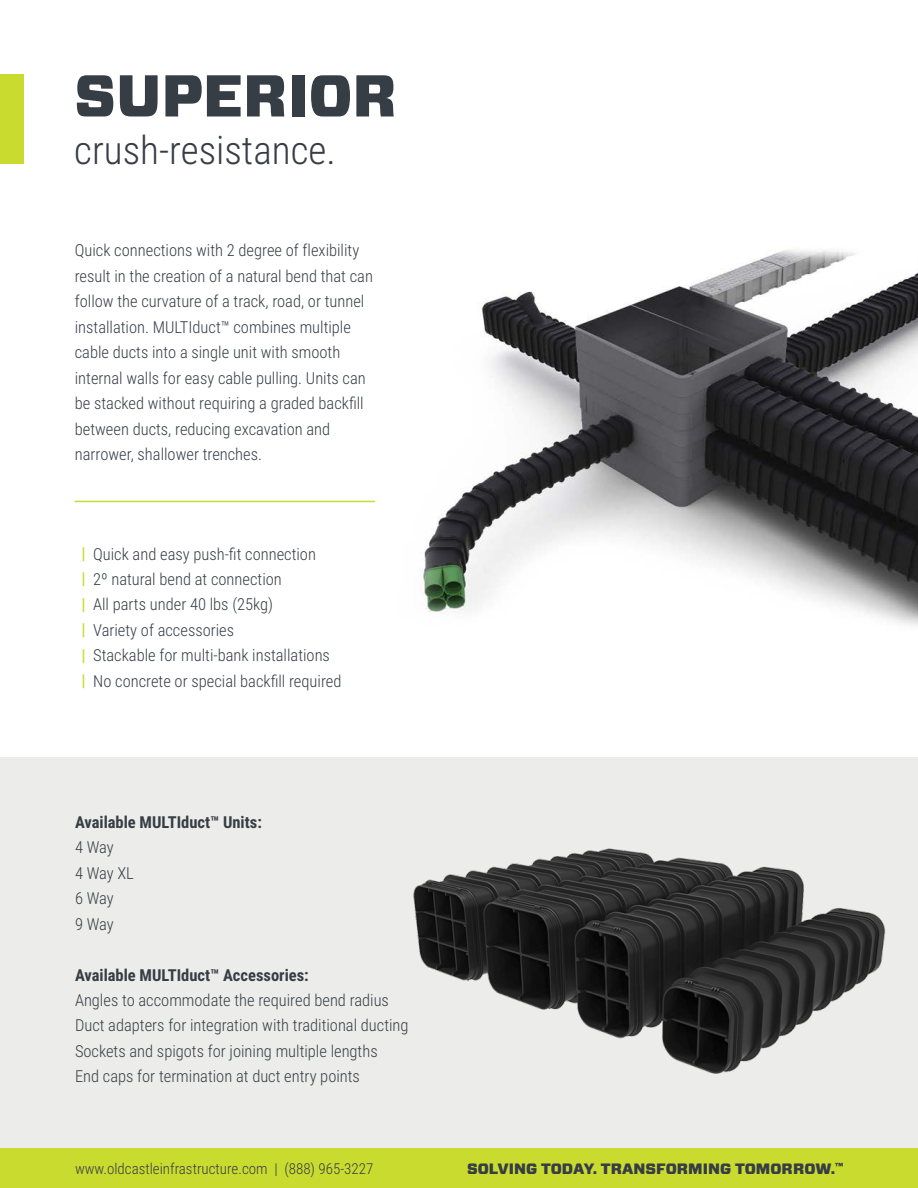
<style>
.page{position:relative;width:918px;height:1188px;background:#fff}
.page>*{position:absolute;margin:0;border:0;box-sizing:border-box;transform-origin:0 0}
.t1{font:900 58.8px "Forza";color:#363d44}
.t2{font:300 39.3px "Roboto Condensed";color:#363d44}
.t3{font:300 16.5px/25.5px "Roboto Condensed";color:#363d44}
.t4{font:700 16.5px "Roboto Condensed";color:#363d44}
.t5{font:300 15px "Roboto Condensed";color:#363d44}
.t6{font:900 15px "Forza";color:#363d44}
.t7{font:900 8.7px "Forza";color:#363d44}
.s1{font-weight:700;color:#cadb2f}
</style>
<div class="page">
<div style="left:0;top:758px;width:918px;height:430px;background:#ecedea"></div>
<div style="left:0;top:1149px;width:918px;height:39px;background:#cadb2f"></div>
<img style="left:219px;top:250px;width:699px;height:376px">
<div style="left:0;top:75px;width:24px;height:89px;background:#cadb2f"></div>
<hr style="left:75px;top:501px;width:300px;height:1px;background:#cadb2f">
<img style="left:413px;top:848px;width:473px;height:226px">
<h1 class="t1" style="left:74px;top:56px;width:324px">SUPERIOR</h1>
<h2 class="t2" style="left:74px;top:123px;width:263px">crush-resistance.</h2>
<p class="t3" style="left:75px;top:237px;width:300px">Quick connections with 2 degree of flexibility result in the creation of a natural bend that can follow the curvature of a track, road, or tunnel installation. MULTIduct™ combines multiple cable ducts into a single unit with smooth internal walls for easy cable pulling. Units can be stacked without requiring a graded backfill between ducts, reducing excavation and narrower, shallower trenches.</p>
<p class="t3" style="left:82px;top:540px;width:261px"><span class="s1">|</span> Quick and easy push-fit connection<br><span class="s1">|</span> 2º natural bend at connection<br><span class="s1">|</span> All parts under 40 lbs (25kg)<br><span class="s1">|</span> Variety of accessories<br><span class="s1">|</span> Stackable for multi-bank installations<br><span class="s1">|</span> No concrete or special backfill required</p>
<p class="t4" style="left:75px;top:810px;width:188px">Available MULTIduct™ Units:</p>
<p class="t3" style="left:75px;top:834px;width:60px">4 Way<br>4 Way XL<br>6 Way<br>9 Way</p>
<p class="t4" style="left:75px;top:963px;width:235px">Available MULTIduct™ Accessories:</p>
<p class="t3" style="left:75px;top:987px;width:335px">Angles to accommodate the required bend radius Duct adapters for integration with traditional ducting Sockets and spigots for joining multiple lengths<br>End caps for termination at duct entry points</p>
<p class="t5" style="left:75px;top:1158px;width:300px">www.oldcastleinfrastructure.com | (888) 965-3227</p>
<p class="t7" style="left:835px;top:1161px;width:10px">™</p>
<p class="t6" style="left:467px;top:1159px;width:369px">SOLVING TODAY. TRANSFORMING TOMORROW.</p>
</div>
